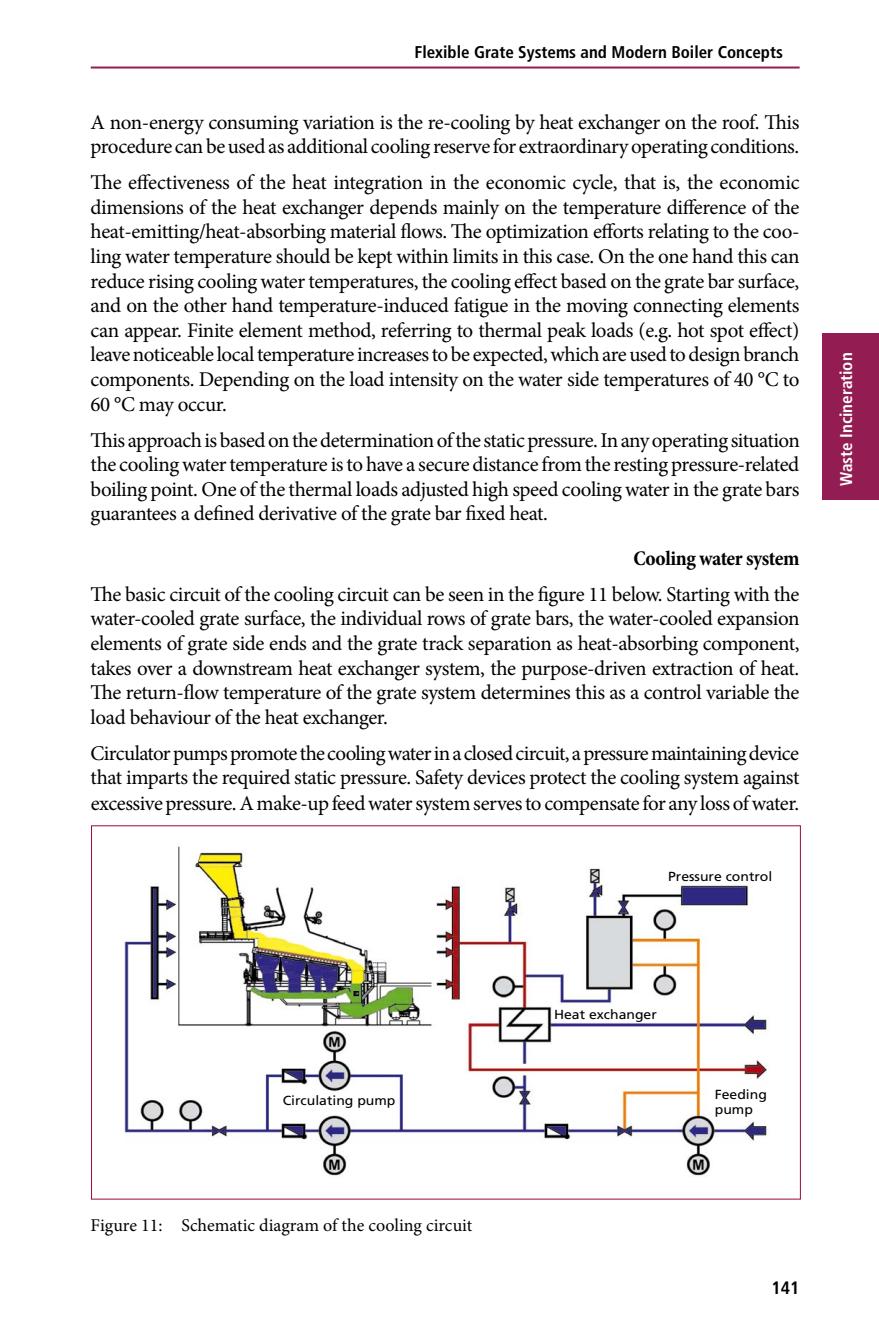
<style>
.page{position:relative;width:879px;height:1333px;background:#fff}
.page>*{position:absolute;margin:0;border:0;box-sizing:border-box;transform-origin:0 0}
.t1{font:21px/24.6px "Minion Pro";letter-spacing:-.025em;color:#000;text-align:justify}
.t2{font:700 condensed 21px "Minion Pro";letter-spacing:-.025em;color:#000}
.t3{font:18px "Minion Pro";color:#000}
.t4{font:700 condensed 18px "Frutiger";color:#000}
.t5{font:700 condensed 17px "Frutiger";color:#000}
.t6{font:700 condensed 17px "Frutiger";color:#fff}
.t7{font:13.2px/15.8px "Frutiger";color:#000;scale:1.06 1}
</style>
<div class="page">
<hr style="left:91px;top:66px;width:708px;height:2px;background:#931d52">
<div style="left:822px;top:333px;width:57px;height:167px;background:#931d52"></div>
<img style="left:122px;top:846px;width:645px;height:330px">
<p class="t5" style="left:414px;top:42px;width:370px">Flexible Grate Systems and Modern Boiler Concepts</p>
<p class="t1" style="left:91px;top:110px;width:710px">A non-energy consuming variation is the re-cooling by heat exchanger on the roof. This procedure can be used as additional cooling reserve for extraordinary operating conditions.</p>
<p class="t1" style="left:91px;top:170px;width:710px">The effectiveness of the heat integration in the economic cycle, that is, the economic dimensions of the heat exchanger depends mainly on the temperature difference of the heat-emitting/heat-absorbing material flows. The optimization efforts relating to the coo&shy;ling water temperature should be kept within limits in this case. On the one hand this can reduce rising cooling water temperatures, the cooling effect based on the grate bar surface, and on the other hand temperature-induced fatigue in the moving connecting elements can appear. Finite element method, referring to thermal peak loads (e.g. hot spot effect) leave noticeable local temperature increases to be expected, which are used to design branch components. Depending on the load intensity on the water side temperatures of 40 °C to 60 °C may occur.</p>
<p class="t1" style="left:91px;top:427px;width:711px">This approach is based on the determination of the static pressure. In any operating situation the cooling water temperature is to have a secure distance from the resting pressure-related boiling point. One of the thermal loads adjusted high speed cooling water in the grate bars guarantees a defined derivative of the grate bar fixed heat.</p>
<p class="t2" style="left:633px;top:543px;width:167px">Cooling water system</p>
<p class="t1" style="left:91px;top:582px;width:710px">The basic circuit of the cooling circuit can be seen in the figure 11 below. Starting with the water-cooled grate surface, the individual rows of grate bars, the water-cooled expansion elements of grate side ends and the grate track separation as heat-absorbing component, takes over a downstream heat exchanger system, the purpose-driven extraction of heat.<br>The return-flow temperature of the grate system determines this as a control variable the load behaviour of the heat exchanger.</p>
<p class="t1" style="left:91px;top:740px;width:710px">Circulator pumps promote the cooling water in a closed circuit, a pressure maintaining device that imparts the required static pressure. Safety devices protect the cooling system against excessive pressure. A make-up feed water system serves to compensate for any loss of water.</p>
<p class="t7" style="left:668px;top:868px;width:100px">Pressure control</p>
<p class="t6" style="left:836px;top:485px;width:134px;rotate:-90deg">Waste Incineration</p>
<p class="t7" style="left:554px;top:1006px;width:98px">Heat exchanger</p>
<p class="t7" style="left:283px;top:1092px;width:108px">Circulating pump</p>
<p class="t7" style="left:715px;top:1085px;width:51px">Feeding pump</p>
<p class="t3" style="left:91px;top:1213px;width:383px">Figure 11: Schematic diagram of the cooling circuit</p>
<p class="t4" style="left:771px;top:1276px;width:30px">141</p>
</div>
